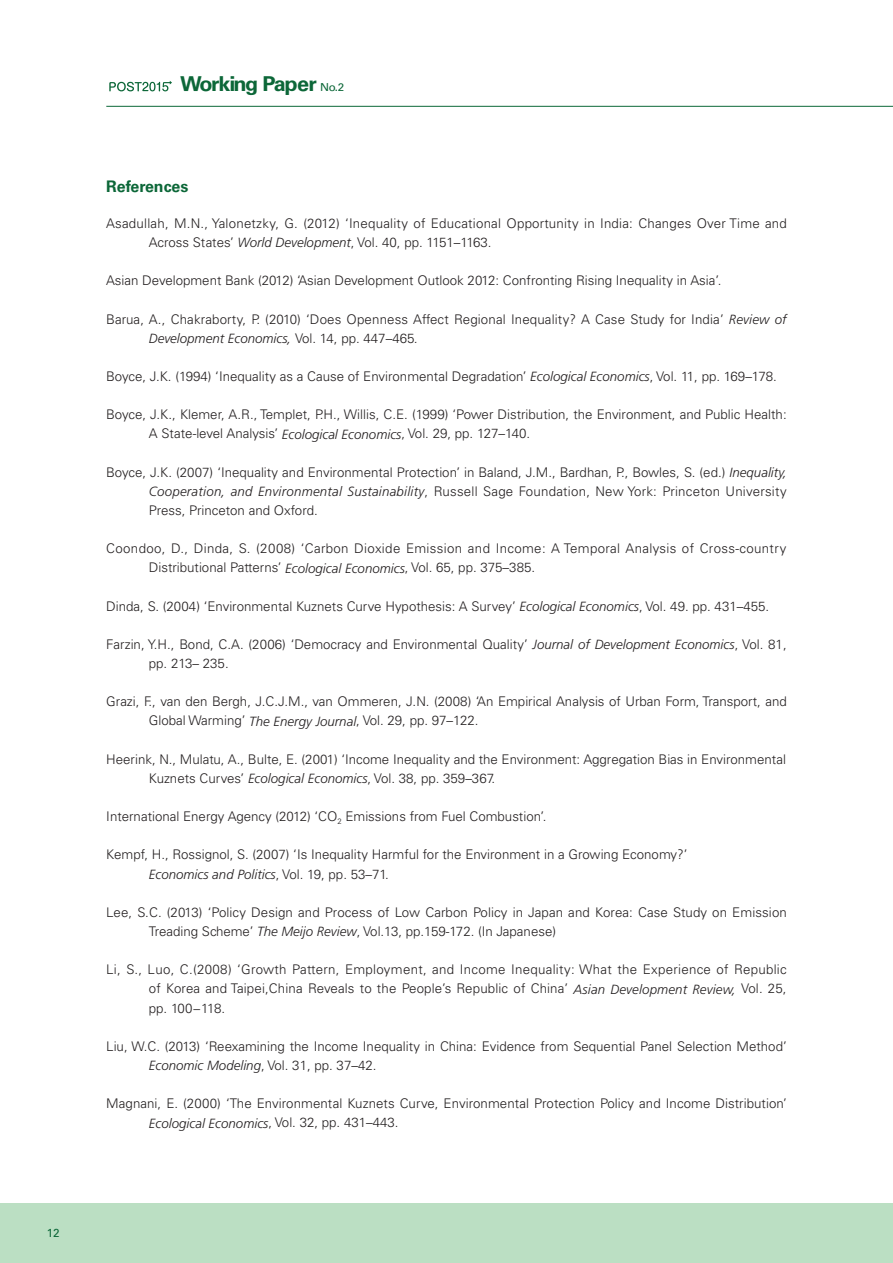
<style>
.page{position:relative;width:893px;height:1263px;background:#fff}
.page>*{position:absolute;margin:0;border:0;box-sizing:border-box;transform-origin:0 0}
.t1{font:700 20.55px "Univers LT Std";letter-spacing:-.07em;color:#0c6738;scale:1.05 1}
.t2{font:700 15.9px "Univers LT Std";color:#0c6738}
.t3{font:300 13.35px/19.2px "Univers LT Std";color:#231f20}
.t4{font:300 13.35px/19.2px "Univers LT Std";letter-spacing:.025em;color:#231f20}
.t5{font:italic 300 13.35px "Frutiger";color:#231f20}
.t6{font:11.7px "Univers LT Std";color:#0c6738}
.s1{font-weight:400;font-size:10.95px}
.s2{font-family:"Frutiger";font-style:italic}
.s3{font-family:"Univers LT Std";font-style:normal}
</style>
<div class="page">
<div style="left:0;top:1203px;width:893px;height:60px;background:#bbdfc3"></div>
<hr style="left:106px;top:106px;width:787px;height:1px;background:#0c6738">
<svg style="left:109px;top:81px;width:63px;height:10px"></svg>
<p class="t6" style="left:47px;top:1226px;width:14px">12</p>
<h1 class="t1" style="left:180px;top:72px;width:158px">Working Paper <span class="s1">No.2</span></h1>
<p class="t2" style="left:106px;top:177px;width:84px">References</p>
<p class="t3" style="left:149px;top:214px;width:640px;text-indent:-43px">Asadullah, M.N., Yalonetzky, G. (2012) ‘Inequality of Educational Opportunity in India: Changes Over Time and<br>Across States’ <span class="s2">World Development</span>, Vol. 40, pp. 1151–1163.</p>
<p class="t3" style="left:106px;top:271px;width:617px">Asian Development Bank (2012) ‘Asian Development Outlook 2012: Confronting Rising Inequality in Asia’.</p>
<p class="t3" style="left:106px;top:309px;width:682px">Barua, A., Chakraborty, P. (2010) ‘Does Openness Affect Regional Inequality? A Case Study for India’ <span class="s2">Review of</span></p>
<p class="t5" style="left:149px;top:331px;width:271px">Development Economics, <span class="s3">Vol. 14, pp. 447–465</span>.</p>
<p class="t3" style="left:106px;top:367px;width:672px">Boyce, J.K. (1994) ‘Inequality as a Cause of Environmental Degradation’ <span class="s2">Ecological Economics</span>, Vol. 11, pp. 169–178.</p>
<p class="t3" style="left:149px;top:405px;width:639px;text-indent:-43px">Boyce, J.K., Klemer, A.R., Templet, P.H., Willis, C.E. (1999) ‘Power Distribution, the Environment, and Public Health:<br>A State-level Analysis’ <span class="s2">Ecological Economics</span>, Vol. 29, pp. 127–140.</p>
<p class="t3" style="left:149px;top:462px;width:639px;text-align:justify;text-indent:-43px">Boyce, J.K. (2007) ‘Inequality and Environmental Protection’ in Baland, J.M., Bardhan, P., Bowles, S. (ed.) <span class="s2">Inequality, Cooperation, and Environmental Sustainability</span>, Russell Sage Foundation, New York: Princeton University Press, Princeton and Oxford.</p>
<p class="t4" style="left:149px;top:539px;width:639px;text-indent:-43px">Coondoo, D., Dinda, S. (2008) ‘Carbon Dioxide Emission and Income: A Temporal Analysis of Cross-country<br>Distributional Patterns’ <span class="s2">Ecological Economics</span>, Vol. 65, pp. 375–385.</p>
<p class="t3" style="left:106px;top:596px;width:664px">Dinda, S. (2004) ‘Environmental Kuznets Curve Hypothesis: A Survey’ <span class="s2">Ecological Economics</span>, Vol. 49. pp. 431–455.</p>
<p class="t3" style="left:149px;top:635px;width:639px;text-indent:-43px">Farzin, Y.H., Bond, C.A. (2006) ‘Democracy and Environmental Quality’ <span class="s2">Journal of Development Economics</span>, Vol. 81, pp. 213– 235.</p>
<p class="t3" style="left:149px;top:692px;width:639px;text-indent:-43px">Grazi, F., van den Bergh, J.C.J.M., van Ommeren, J.N. (2008) ‘An Empirical Analysis of Urban Form, Transport, and<br>Global Warming’ <span class="s2">The Energy Journal</span>, Vol. 29, pp. 97–122.</p>
<p class="t3" style="left:149px;top:749px;width:639px;text-indent:-43px">Heerink, N., Mulatu, A., Bulte, E. (2001) ‘Income Inequality and the Environment: Aggregation Bias in Environmental<br>Kuznets Curves’ <span class="s2">Ecological Economics</span>, Vol. 38, pp. 359–367.</p>
<p class="t3" style="left:106px;top:807px;width:442px">International Energy Agency (2012) ‘CO<sub>2</sub> Emissions from Fuel Combustion’.</p>
<p class="t3" style="left:106px;top:845px;width:583px">Kempf, H., Rossignol, S. (2007) ‘Is Inequality Harmful for the Environment in a Growing Economy?’</p>
<p class="t5" style="left:149px;top:866px;width:241px">Economics and Politics<span class="s3">, Vol. 19, pp. 53–71.</span></p>
<p class="t3" style="left:149px;top:902px;width:640px;text-indent:-43px">Lee, S.C. (2013) ‘Policy Design and Process of Low Carbon Policy in Japan and Korea: Case Study on Emission<br>Treading Scheme’ <span class="s2">The Meijo Review</span>, Vol.13, pp.159-172. (In Japanese)</p>
<p class="t3" style="left:149px;top:960px;width:639px;text-align:justify;text-indent:-43px">Li, S., Luo, C.(2008) ‘Growth Pattern, Employment, and Income Inequality: What the Experience of Republic of Korea and Taipei,China Reveals to the People’s Republic of China’ <span class="s2">Asian Development Review,</span> Vol. 25, pp. 100−118.</p>
<p class="t3" style="left:149px;top:1036px;width:639px;text-indent:-43px">Liu, W.C. (2013) ‘Reexamining the Income Inequality in China: Evidence from Sequential Panel Selection Method’<br><span class="s2">Economic Modeling</span>, Vol. 31, pp. 37–42.</p>
<p class="t3" style="left:106px;top:1094px;width:682px">Magnani, E. (2000) ‘The Environmental Kuznets Curve, Environmental Protection Policy and Income Distribution’</p>
<p class="t5" style="left:149px;top:1115px;width:251px">Ecological Economics<span class="s3">, Vol. 32, pp. 431–443.</span></p>
</div>
